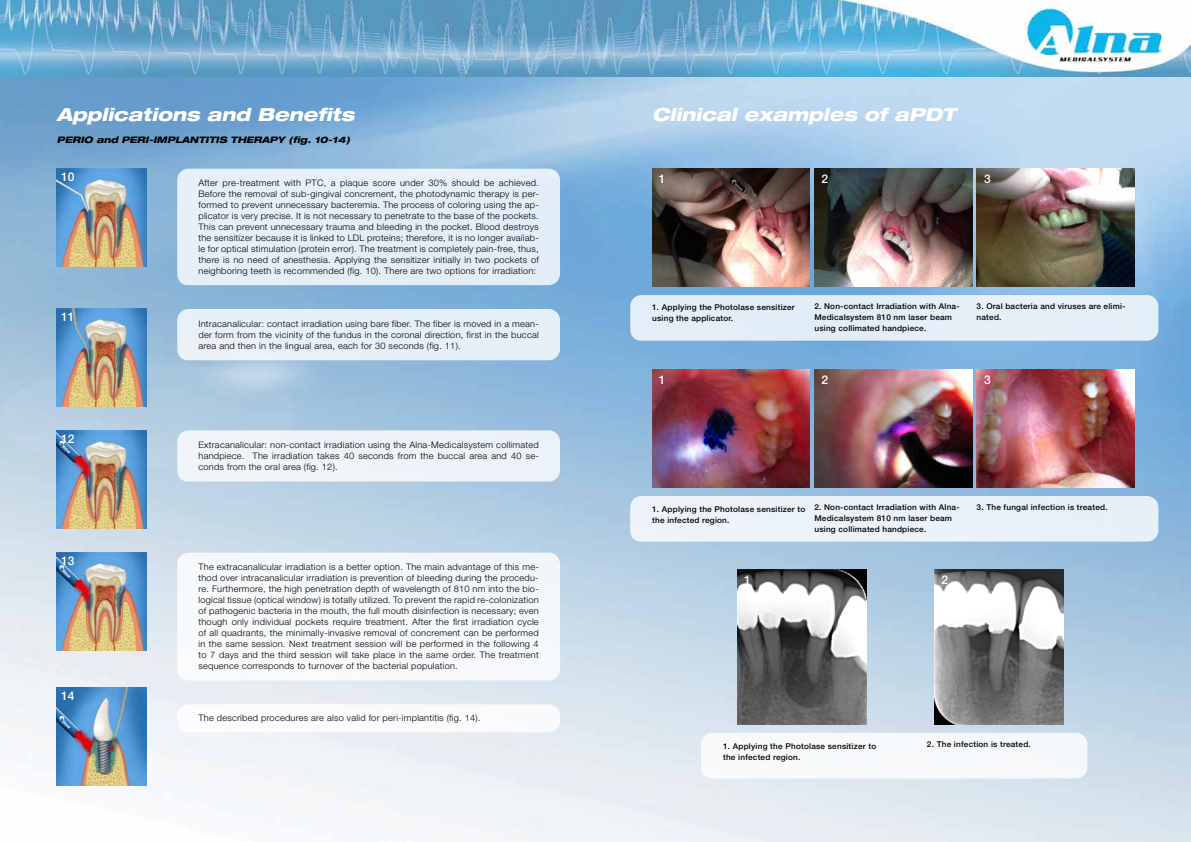
<style>
.page{position:relative;width:1191px;height:842px;background:#fff}
.page>*{position:absolute;margin:0;border:0;box-sizing:border-box;transform-origin:0 0}
.t1{font:italic 800 expanded 18px "Helvetica Neue LT Std";color:#fff}
.t2{font:500 12px "Helvetica Neue LT Std";color:#fff}
.t3{font:300 9px/11px "Helvetica Neue LT Std";letter-spacing:.025em;color:#000;text-align:justify}
.t4{font:italic 800 expanded 9px "Helvetica Neue LT Std";color:#000}
.t5{font:500 8px/11px "Helvetica Neue LT Std";letter-spacing:.025em;color:#000}
</style>
<div class="page">
<img style="left:0;top:76px;width:1191px;height:766px">
<img style="left:0;top:0;width:1191px;height:76px">
<div style="left:177px;top:309px;width:383px;height:51px;background:#e7f0f7"></div>
<div style="left:177px;top:430px;width:383px;height:51px;background:#edf3f8"></div>
<div style="left:177px;top:553px;width:383px;height:127px;background:#f6f9fb"></div>
<img style="left:57px;top:169px;width:89px;height:98px">
<img style="left:57px;top:309px;width:89px;height:98px">
<img style="left:57px;top:431px;width:89px;height:98px">
<img style="left:57px;top:553px;width:89px;height:98px">
<img style="left:57px;top:687px;width:89px;height:98px">
<div style="left:177px;top:169px;width:383px;height:116px;background:#e4eef7"></div>
<svg style="left:177px;top:704px;width:383px;height:28px"></svg>
<div style="left:630px;top:295px;width:528px;height:46px;background:#e3eef8"></div>
<div style="left:630px;top:496px;width:528px;height:46px;background:#eaf2f8"></div>
<svg style="left:701px;top:733px;width:386px;height:45px"></svg>
<img style="left:652px;top:169px;width:158px;height:118px">
<img style="left:814px;top:169px;width:158px;height:118px">
<img style="left:976px;top:169px;width:158px;height:118px">
<img style="left:652px;top:369px;width:158px;height:118px">
<img style="left:737px;top:569px;width:129px;height:156px">
<img style="left:814px;top:369px;width:158px;height:118px">
<img style="left:976px;top:369px;width:158px;height:118px">
<img style="left:934px;top:569px;width:129px;height:156px">
<h1 class="t1" style="left:57px;top:103px;width:299px">Applications and Benefits</h1>
<p class="t4" style="left:57px;top:134px;width:295px">PERIO and PERI-IMPLANTITIS THERAPY (fig. 10-14)</p>
<h2 class="t2" style="left:61px;top:170px;width:15px">10</h2>
<h2 class="t2" style="left:61px;top:310px;width:15px">11</h2>
<h2 class="t2" style="left:61px;top:432px;width:15px">12</h2>
<h2 class="t2" style="left:61px;top:554px;width:15px">13</h2>
<h2 class="t2" style="left:61px;top:688px;width:15px">14</h2>
<p class="t3" style="left:198px;top:177px;width:342px">After pre-treatment with PTC, a plaque score under 30% should be achieved.<br>Before the removal of sub-gingival concrement, the photodynamic therapy is per&shy;formed to prevent unnecessary bacteremia. The process of coloring using the ap&shy;plicator is very precise. It is not necessary to penetrate to the base of the pockets.<br>This can prevent unnecessary trauma and bleeding in the pocket. Blood destroys the sensitizer because it is linked to LDL proteins; therefore, it is no longer availab&shy;le for optical stimulation (protein error). The treatment is completely pain-free, thus, there is no need of anesthesia. Applying the sensitizer initially in two pockets of neighboring teeth is recommended (fig. 10). There are two options for irradiation:</p>
<p class="t3" style="left:198px;top:318px;width:342px">Intracanalicular: contact irradiation using bare fiber. The fiber is moved in a mean&shy;der form from the vicinity of the fundus in the coronal direction, first in the buccal area and then in the lingual area, each for 30 seconds (fig. 11).</p>
<p class="t3" style="left:198px;top:439px;width:342px">Extracanalicular: non-contact irradiation using the Alna-Medicalsystem collimated handpiece. The irradiation takes 40 seconds from the buccal area and 40 se&shy;conds from the oral area (fig. 12).</p>
<p class="t3" style="left:198px;top:561px;width:342px">The extracanalicular irradiation is a better option. The main advantage of this me&shy;thod over intracanalicular irradiation is prevention of bleeding during the procedu&shy;re. Furthermore, the high penetration depth of wavelength of 810 nm into the bio&shy;logical tissue (optical window) is totally utilized. To prevent the rapid re-colonization of pathogenic bacteria in the mouth, the full mouth disinfection is necessary; even though only individual pockets require treatment. After the first irradiation cycle of all quadrants, the minimally-invasive removal of concrement can be performed in the same session. Next treatment session will be performed in the following 4 to 7 days and the third session will take place in the same order. The treatment sequence corresponds to turnover of the bacterial population.</p>
<p class="t3" style="left:198px;top:712px;width:283px">The described procedures are also valid for peri-implantitis (fig. 14).</p>
<h1 class="t1" style="left:652px;top:103px;width:305px">Clinical examples of aPDT</h1>
<h2 class="t2" style="left:659px;top:172px;width:8px">1</h2>
<h2 class="t2" style="left:821px;top:172px;width:8px">2</h2>
<h2 class="t2" style="left:984px;top:172px;width:8px">3</h2>
<p class="t5" style="left:652px;top:302px;width:144px">1. Applying the Photolase sensitizer using the applicator.</p>
<h2 class="t2" style="left:659px;top:372px;width:8px">1</h2>
<p class="t5" style="left:814px;top:300px;width:147px">2. Non-contact Irradiation with Alna-<br>Medicalsystem 810 nm laser beam using collimated handpiece.</p>
<p class="t5" style="left:976px;top:300px;width:150px">3. Oral bacteria and viruses are elimi&shy;nated.</p>
<h2 class="t2" style="left:821px;top:372px;width:8px">2</h2>
<h2 class="t2" style="left:984px;top:372px;width:8px">3</h2>
<p class="t5" style="left:652px;top:504px;width:155px">1. Applying the Photolase sensitizer to the infected region.</p>
<p class="t5" style="left:814px;top:502px;width:147px">2. Non-contact Irradiation with Alna-<br>Medicalsystem 810 nm laser beam using collimated handpiece.</p>
<h2 class="t2" style="left:744px;top:573px;width:8px">1</h2>
<h2 class="t2" style="left:941px;top:573px;width:8px">2</h2>
<p class="t5" style="left:976px;top:502px;width:132px">3. The fungal infection is treated.</p>
<p class="t5" style="left:723px;top:740px;width:155px">1. Applying the Photolase sensitizer to the infected region.</p>
<p class="t5" style="left:927px;top:739px;width:105px">2. The infection is treated.</p>
</div>
